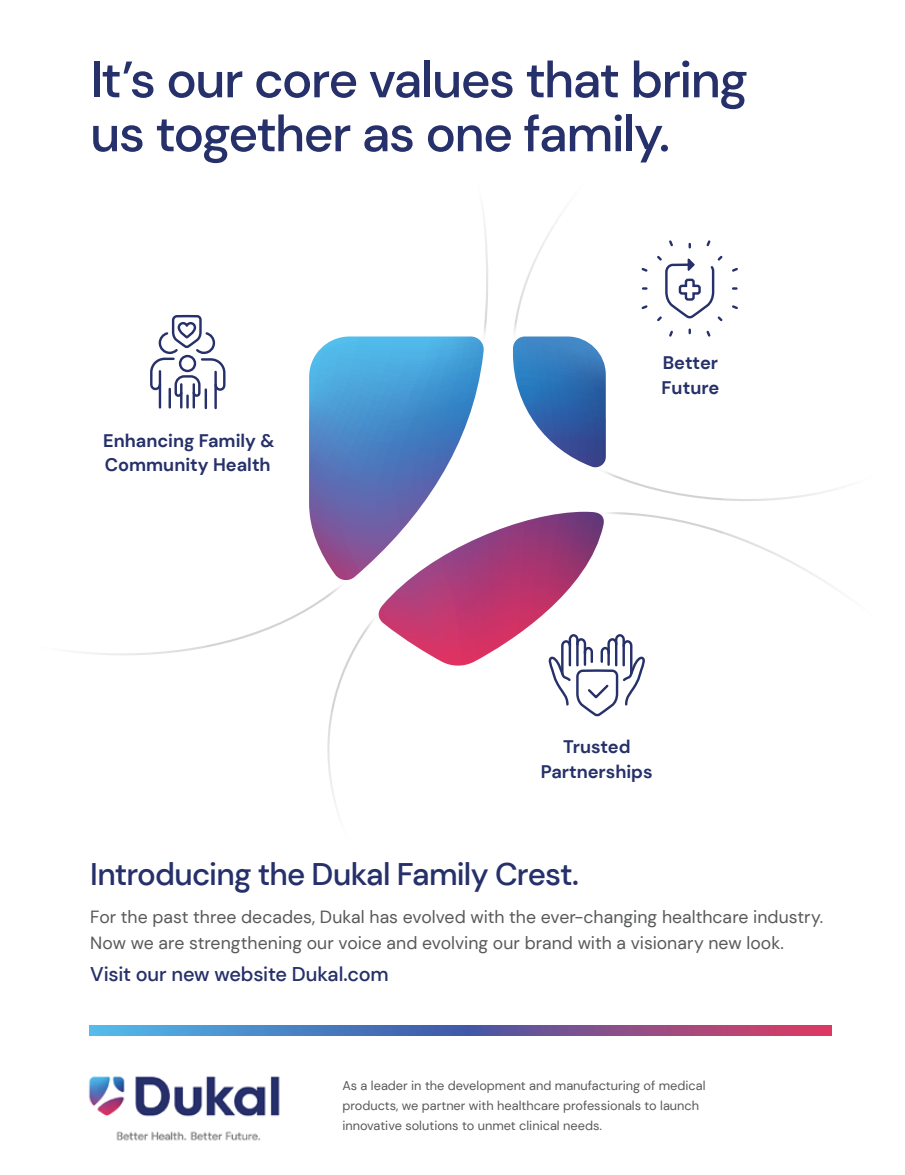
<style>
.page{position:relative;width:905px;height:1175px;background:#fff}
.page>*{position:absolute;margin:0;border:0;box-sizing:border-box;transform-origin:0 0}
.t1{font:500 51px/54px "DM Sans";letter-spacing:-.03em;color:#26306a}
.t2{font:500 31.2px "DM Sans";letter-spacing:-.025em;color:#26306a}
.t3{font:500 19.8px "DM Sans";letter-spacing:-.01em;color:#26306a}
.t4{font:700 18.15px/24.2px "DM Sans";color:#26306a}
.t5{font:17.55px/25.5px "DM Sans";color:#58595b}
.t6{font:12.75px/19.8px "DM Sans";color:#58595b}
</style>
<div class="page">
<svg style="left:706px;top:330px;width:5px;height:7px"></svg>
<svg style="left:732px;top:267px;width:6px;height:5px"></svg>
<svg style="left:732px;top:305px;width:6px;height:5px"></svg>
<svg style="left:669px;top:330px;width:4px;height:7px"></svg>
<svg style="left:683px;top:240px;width:40px;height:82px"></svg>
<svg style="left:150px;top:314px;width:76px;height:94px"></svg>
<img style="left:253px;top:320px;width:408px;height:397px">
<svg style="left:309px;top:336px;width:297px;height:331px"></svg>
<div style="left:258px;top:712px;width:139px;height:183px;background:#fff"></div>
<svg style="left:483px;top:218px;width:200px;height:102px"></svg>
<svg style="left:90px;top:1025px;width:741px;height:10px;background:#6f6aa6"></svg>
<img style="left:89px;top:1076px;width:191px;height:65px">
<h1 class="t1" style="left:90px;top:52px;width:659px">It’s our core values that bring us together as one family.</h1>
<p class="t4" style="left:103px;top:429px;width:173px">Enhancing Family &amp;<br>Community Health</p>
<p class="t4" style="left:661px;top:351px;width:59px">Better<br>Future</p>
<p class="t4" style="left:541px;top:735px;width:113px;text-align:center">Trusted<br>Partnerships</p>
<h2 class="t2" style="left:90px;top:854px;width:490px">Introducing the Dukal Family Crest.</h2>
<p class="t5" style="left:90px;top:904px;width:734px">For the past three decades, Dukal has evolved with the ever-changing healthcare industry.<br>Now we are strengthening our voice and evolving our brand with a visionary new look.</p>
<p class="t3" style="left:90px;top:962px;width:300px">Visit our new website Dukal.com</p>
<p class="t6" style="left:342px;top:1075px;width:365px">As a leader in the development and manufacturing of medical products, we partner with healthcare professionals to launch innovative solutions to unmet clinical needs.</p>
</div>
